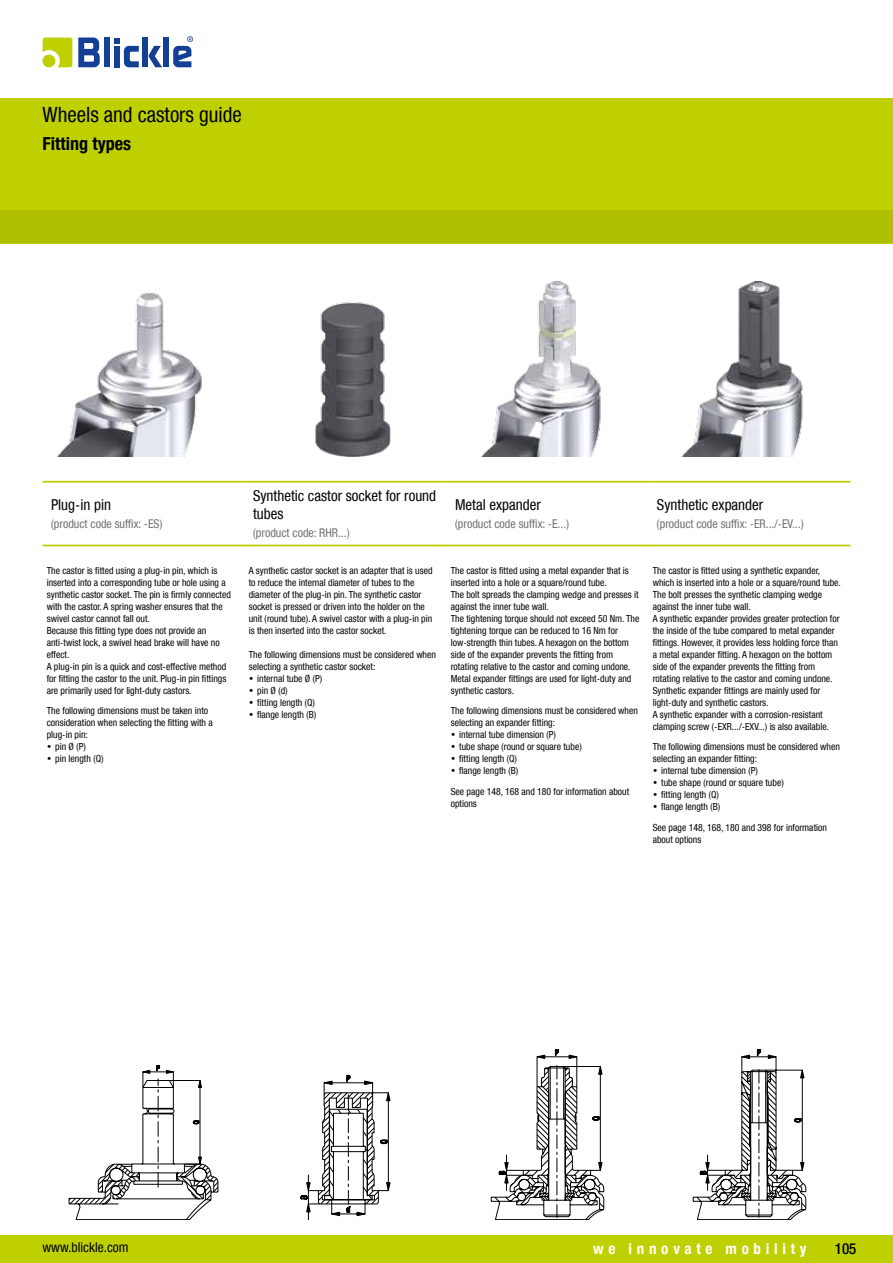
<style>
.page{position:relative;width:893px;height:1263px;background:#fff}
.page>*{position:absolute;margin:0;border:0;box-sizing:border-box;transform-origin:0 0}
.t1{font:21px "Blickle Sans Global";color:#000}
.t2{font:700 18px "Blickle Sans Global";color:#000}
.t3{font:15px/18px "Blickle Sans Global";color:#000}
.t4{font:700 15px "Blickle Sans Global";letter-spacing:.315em;color:#fff}
.t5{font:500 15px "Blickle Sans Global";color:#000}
.t6{font:13.5px "Blickle Sans Global";color:#000}
.t7{font:12px "Blickle Sans Global";color:#6f6f6e}
.t8{font:9.75px/12px "Blickle Sans Global";color:#000}
</style>
<div class="page">
<svg style="left:43px;top:38px;width:29px;height:29px"></svg>
<div style="left:104px;top:38px;width:6px;height:29px;background:#134094"></div>
<svg style="left:149px;top:46px;width:13px;height:21px"></svg>
<svg style="left:114px;top:38px;width:25px;height:29px"></svg>
<div style="left:163px;top:38px;width:6px;height:29px;background:#134094"></div>
<div style="left:142px;top:38px;width:6px;height:29px;background:#134094"></div>
<svg style="left:78px;top:38px;width:22px;height:29px"></svg>
<div style="left:43px;top:55px;width:12px;height:12px;background:#bed000;border-radius:50%"></div>
<svg style="left:173px;top:36px;width:20px;height:31px"></svg>
<div style="left:0;top:1235px;width:893px;height:28px;background:#bed000"></div>
<div style="left:0;top:98px;width:893px;height:145px;background:#bed000"></div>
<div style="left:0;top:210px;width:893px;height:33px;background:#afc000"></div>
<svg style="left:43px;top:281px;width:807px;height:264px"></svg>
<hr style="left:43px;top:481px;width:201px;height:2px;background:#bed000">
<hr style="left:244px;top:481px;width:202px;height:2px;background:#bed000">
<hr style="left:446px;top:481px;width:202px;height:2px;background:#bed000">
<hr style="left:648px;top:481px;width:202px;height:2px;background:#bed000">
<hr style="left:43px;top:545px;width:201px;height:1px;background:#bed000">
<hr style="left:244px;top:545px;width:202px;height:1px;background:#bed000">
<hr style="left:446px;top:545px;width:202px;height:1px;background:#bed000">
<hr style="left:648px;top:545px;width:202px;height:1px;background:#bed000">
<img style="left:49px;top:282px;width:170px;height:174px">
<img style="left:260px;top:282px;width:170px;height:174px">
<img style="left:462px;top:282px;width:170px;height:174px">
<img style="left:664px;top:282px;width:170px;height:174px">
<svg style="left:69px;top:1065px;width:149px;height:155px"></svg>
<svg style="left:300px;top:1074px;width:90px;height:146px"></svg>
<svg style="left:491px;top:1049px;width:113px;height:171px"></svg>
<svg style="left:693px;top:1049px;width:113px;height:171px"></svg>
<h1 class="t1" style="left:43px;top:102px;width:201px">Wheels and castors guide</h1>
<h2 class="t2" style="left:43px;top:133px;width:90px">Fitting types</h2>
<h3 class="t3" style="left:51px;top:496px;width:61px">Plug-in pin</h3>
<p class="t7" style="left:51px;top:517px;width:113px">(product code suffix: -ES)</p>
<p class="t8" style="left:47px;top:564px;width:186px">The castor is fitted using a plug-in pin, which is inserted into a corresponding tube or hole using a synthetic castor socket. The pin is firmly connected with the castor. A spring washer ensures that the swivel castor cannot fall out.<br>Because this fitting type does not provide an anti-twist lock, a swivel head brake will have no effect.<br>A plug-in pin is a quick and cost-effective method for fitting the castor to the unit. Plug-in pin fittings are primarily used for light-duty castors.</p>
<p class="t8" style="left:47px;top:705px;width:167px">The following dimensions must be taken into consideration when selecting the fitting with a plug-in pin:</p>
<p class="t8" style="left:47px;top:741px;width:41px">• pin Ø (P)</p>
<p class="t8" style="left:47px;top:753px;width:58px">• pin length (Q)</p>
<h3 class="t3" style="left:253px;top:487px;width:185px">Synthetic castor socket for round tubes</h3>
<p class="t7" style="left:253px;top:526px;width:98px">(product code: RHR...)</p>
<p class="t8" style="left:249px;top:564px;width:185px">A synthetic castor socket is an adapter that is used to reduce the internal diameter of tubes to the diameter of the plug-in pin. The synthetic castor socket is pressed or driven into the holder on the unit (round tube). A swivel castor with a plug-in pin is then inserted into the castor socket.</p>
<p class="t8" style="left:249px;top:648px;width:189px">The following dimensions must be considered when selecting a synthetic castor socket:</p>
<p class="t8" style="left:249px;top:672px;width:75px">• internal tube Ø (P)</p>
<p class="t8" style="left:249px;top:684px;width:40px">• pin Ø (d)</p>
<p class="t8" style="left:249px;top:696px;width:68px">• fitting length (Q)</p>
<p class="t8" style="left:249px;top:708px;width:69px">• flange length (B)</p>
<h3 class="t3" style="left:455px;top:496px;width:87px">Metal expander</h3>
<p class="t7" style="left:455px;top:517px;width:116px">(product code suffix: -E...)</p>
<h3 class="t3" style="left:657px;top:496px;width:108px">Synthetic expander</h3>
<p class="t7" style="left:657px;top:517px;width:148px">(product code suffix: -ER.../-EV...)</p>
<p class="t8" style="left:451px;top:564px;width:190px">The castor is fitted using a metal expander that is inserted into a hole or a square/round tube.<br>The bolt spreads the clamping wedge and presses it against the inner tube wall.<br>The tightening torque should not exceed 50 Nm. The tightening torque can be reduced to 16 Nm for low-strength thin tubes. A hexagon on the bottom side of the expander prevents the fitting from rotating relative to the castor and coming undone.<br>Metal expander fittings are used for light-duty and synthetic castors.</p>
<p class="t8" style="left:451px;top:705px;width:189px">The following dimensions must be considered when selecting an expander fitting:</p>
<p class="t8" style="left:451px;top:729px;width:107px">• internal tube dimension (P)</p>
<p class="t8" style="left:451px;top:741px;width:132px">• tube shape (round or square tube)</p>
<p class="t8" style="left:451px;top:753px;width:68px">• fitting length (Q)</p>
<p class="t8" style="left:451px;top:761px;width:180px;line-height:20.5px">• flange length (B)<br>See page 148, 168 and 180 for information about</p>
<p class="t8" style="left:451px;top:797px;width:28px">options</p>
<p class="t8" style="left:653px;top:564px;width:190px">The castor is fitted using a synthetic expander, which is inserted into a hole or a square/round tube.<br>The bolt presses the synthetic clamping wedge against the inner tube wall.<br>A synthetic expander provides greater protection for the inside of the tube compared to metal expander fittings. However, it provides less holding force than a metal expander fitting. A hexagon on the bottom side of the expander prevents the fitting from rotating relative to the castor and coming undone.<br>Synthetic expander fittings are mainly used for light-duty and synthetic castors.<br>A synthetic expander with a corrosion-resistant clamping screw (-EXR.../-EXV...) is also available.</p>
<p class="t8" style="left:653px;top:741px;width:189px">The following dimensions must be considered when selecting an expander fitting:</p>
<p class="t8" style="left:653px;top:765px;width:107px">• internal tube dimension (P)</p>
<p class="t8" style="left:653px;top:777px;width:132px">• tube shape (round or square tube)</p>
<p class="t8" style="left:653px;top:789px;width:68px">• fitting length (Q)</p>
<p class="t8" style="left:653px;top:797px;width:176px;line-height:20.5px">• flange length (B)<br>See page 148, 168, 180 and 398 for information</p>
<p class="t8" style="left:653px;top:833px;width:50px">about options</p>
<h3 class="t6" style="left:43px;top:1240px;width:87px">www.blickle.com</h3>
<h3 class="t4" style="left:593px;top:1240px;width:215px">we innovate mobility</h3>
<h3 class="t5" style="left:835px;top:1240px;width:23px">105</h3>
</div>
